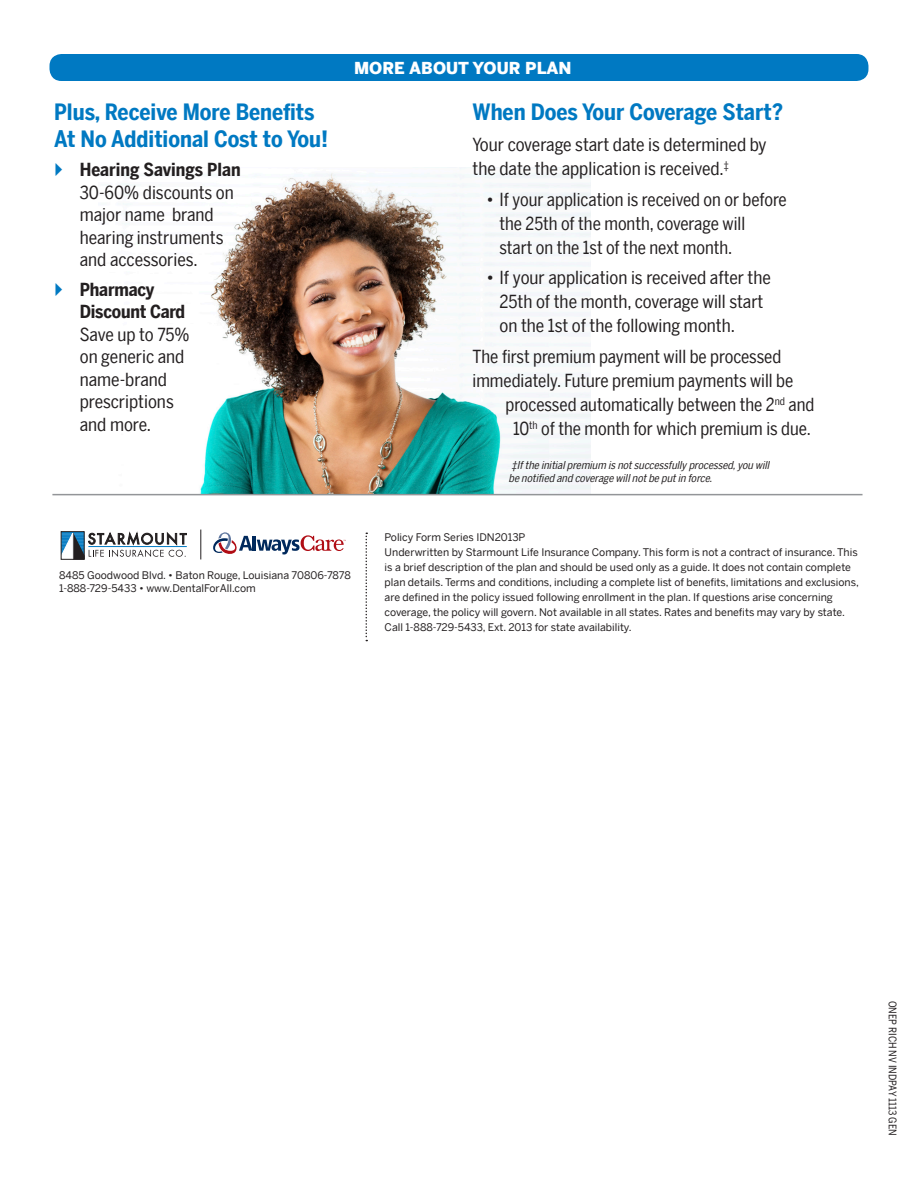
<style>
.page{position:relative;width:918px;height:1188px;background:#fff}
.page>*{position:absolute;margin:0;border:0;box-sizing:border-box;transform-origin:0 0}
.List_Paragraph{font:700 22.5px "Benton Sans Cond";color:#0079c2}
.t1{font:18px/22.5px "Benton Sans Cond";color:#231f20}
.t2{font:900 16.5px "Benton Sans";color:#fff}
.t3{font:italic 10.8px/13.5px "Benton Sans Cond";color:#231f20}
.t4{font:10.5px/15px "Benton Sans";color:#231f20}
.t5{font:10.5px "Benton Sans Cond";color:#231f20}
.s1{font-weight:700}
</style>
<div class="page">
<div style="left:61px;top:531px;width:24px;height:29px;border:1px solid #231f20"></div>
<svg style="left:61px;top:532px;width:126px;height:27px"></svg>
<hr style="left:88px;top:546px;width:99px;height:1px;background:#0079c2">
<svg style="left:213px;top:532px;width:133px;height:23px"></svg>
<svg style="left:201px;top:530px;width:1px;height:29px"></svg>
<svg style="left:366px;top:533px;width:1px;height:108px"></svg>
<img style="left:98px;top:168px;width:492px;height:326px">
<hr style="left:52px;top:494px;width:811px;height:1px;background:#939598">
<div style="left:50px;top:54px;width:818px;height:27px;background:#0079c2;border-radius:12px"></div>
<p class="List_Paragraph" style="left:54px;top:99px;width:262px">Plus, Receive More Benefits</p>
<p class="List_Paragraph" style="left:54px;top:126px;width:276px">At No Additional Cost to You!</p>
<p class="t1" style="left:80px;top:158px;width:162px"><span class="s1">Hearing Savings Plan<br></span>30-60% discounts on major name brand hearing instruments and accessories.</p>
<p class="t1" style="left:80px;top:278px;width:111px"><span class="s1">Pharmacy<br>Discount Card<br></span>Save up to 75% on generic and name-brand prescriptions and more.</p>
<p class="t2" style="left:354px;top:58px;width:219px">MORE ABOUT YOUR PLAN</p>
<p class="List_Paragraph" style="left:472px;top:99px;width:312px">When Does Your Coverage Start?</p>
<p class="t1" style="left:472px;top:132px;width:296px;line-height:24px">Your coverage start date is determined by the date the application is received.<sup>‡</sup></p>
<p class="t1" style="left:500px;top:187px;width:289px;line-height:24px;text-indent:-14px">• If your application is received on or before the 25th of the month, coverage will<br>start on the 1st of the next month.</p>
<p class="t1" style="left:500px;top:266px;width:273px;line-height:24px;text-indent:-14px">• If your application is received after the<br>25th of the month, coverage will start on the 1st of the following month.</p>
<p class="t1" style="left:472px;top:345px;width:310px">The first premium payment will be processed</p>
<p class="t1" style="left:472px;top:369px;width:322px">immediately. Future premium payments will be</p>
<p class="t1" style="left:506px;top:393px;width:310px">processed automatically between the 2<sup>nd</sup> and</p>
<p class="t1" style="left:513px;top:417px;width:299px">10<sup>th</sup> of the month for which premium is due.</p>
<p class="t3" style="left:509px;top:458px;width:265px">‡Ifthe initialpremium isnotsuccessfully processed,you will be notified and coverage willnotbe putin force.</p>
<p class="t4" style="left:59px;top:567px;width:293px">8485 Goodwood Blvd. • Baton Rouge, Louisiana 70806-7878</p>
<p class="t4" style="left:59px;top:581px;width:198px">1-888-729-5433 • www.DentalForAll.com</p>
<p class="t4" style="left:385px;top:529px;width:142px">Policy Form Series IDN2013P</p>
<p class="t4" style="left:385px;top:544px;width:476px">Underwritten by Starmount Life Insurance Company. This form is not a contract of insurance. This is a brief description of the plan and should be used only as a guide. It does not contain complete plan details. Terms and conditions, including a complete list of benefits, limitations and exclusions, are defined in the policy issued following enrollment in the plan. If questions arise concerning coverage, the policy will govern. Not available in all states. Rates and benefits may vary by state.<br>Call 1-888-729-5433, Ext. 2013 for state availability.</p>
<p class="t5" style="left:899px;top:1001px;width:136px;rotate:90deg">ONEP RICH NV INDPAY 1113 GEN</p>
</div>
